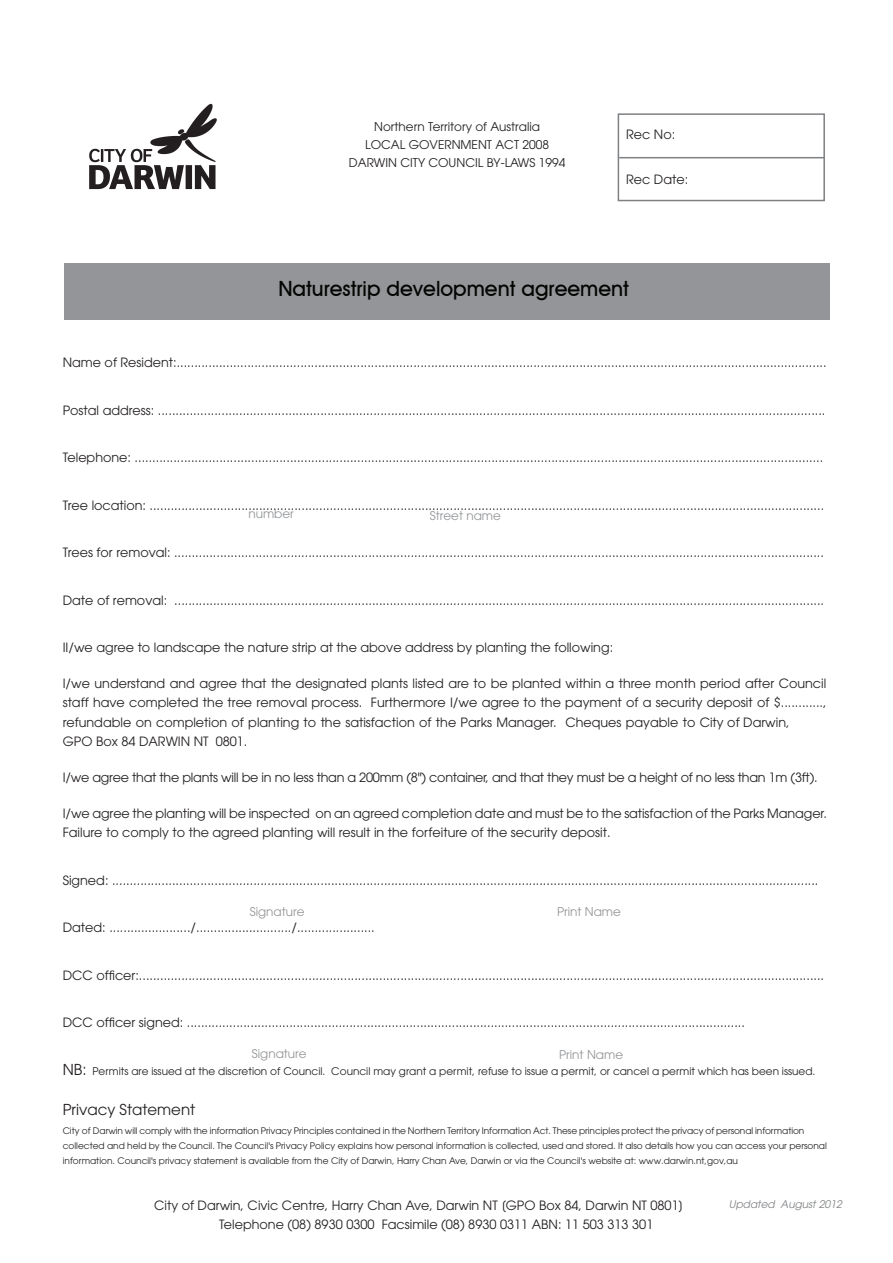
<style>
.page{position:relative;width:893px;height:1263px;background:#fff}
.page>*{position:absolute;margin:0;border:0;box-sizing:border-box;transform-origin:0 0}
.t1{font:500 21px "Avant Garde IT Cby BT";color:#040503}
.t2{font:15px "Avant Garde";color:#231f20}
.t3{font:12.75px/19.5px "Avant Garde";color:#231f20}
.t4{font:12.75px "Avant Garde";letter-spacing:-.02em;color:#231f20}
.t5{font:12px/17.7px "Avant Garde";color:#231f20;text-align:center}
.t6{font:12px "Avant Garde";color:#939598}
.t7{font:10.5px "Avant Garde";color:#231f20}
.t8{font:italic 10.5px "Avant Garde";color:#808285}
.t9{font:9px/15px "Avant Garde";color:#231f20}
.s1{font-size:15px}
</style>
<div class="page">
<div style="left:64px;top:263px;width:765px;height:57px;background:#939598"></div>
<div style="left:618px;top:113px;width:207px;height:88px;border:2px solid #7e8083"></div>
<hr style="left:619px;top:157px;width:205px;height:1px;background:#7e8083">
<img style="left:89px;top:103px;width:128px;height:87px">
<p class="t5" style="left:349px;top:118px;width:218px">Northern Territory of Australia<br>LOCAL GOVERNMENT ACT 2008<br>DARWIN CITY COUNCIL BY-LAWS 1994</p>
<p class="t3" style="left:626px;top:124px;width:51px">Rec No:</p>
<p class="t3" style="left:626px;top:169px;width:64px">Rec Date:</p>
<h1 class="t1" style="left:278px;top:276px;width:352px">Naturestrip development agreement</h1>
<p class="t3" style="left:63px;top:353px;width:765px">Name of Resident:........................................................................................................................................................................................</p>
<p class="t3" style="left:63px;top:400px;width:764px">Postal address: .............................................................................................................................................................................................</p>
<p class="t3" style="left:63px;top:448px;width:762px">Telephone: ...................................................................................................................................................................................................</p>
<p class="t3" style="left:63px;top:495px;width:763px">Tree location: ...............................................................................................................................................................................................</p>
<p class="t3" style="left:63px;top:543px;width:763px">Trees for removal: ........................................................................................................................................................................................</p>
<p class="t3" style="left:63px;top:590px;width:763px">Date of removal: ........................................................................................................................................................................................</p>
<p class="t3" style="left:63px;top:638px;width:552px">II/we agree to landscape the nature strip at the above address by planting the following:</p>
<p class="t3" style="left:63px;top:673px;width:765px">I/we understand and agree that the designated plants listed are to be planted within a three month period after Council staff have completed the tree removal process. Furthermore I/we agree to the payment of a security deposit of $............, refundable on completion of planting to the satisfaction of the Parks Manager. Cheques payable to City of Darwin,<br>GPO Box 84 DARWIN NT 0801.</p>
<p class="t4" style="left:63px;top:770px;width:756px">I/we agree that the plants will be in no less than a 200mm (8") container, and that they must be a height of no less than 1m (3ft).</p>
<p class="t3" style="left:63px;top:803px;width:766px">I/we agree the planting will be inspected on an agreed completion date and must be to the satisfaction of the Parks Manager.<br>Failure to comply to the agreed planting will result in the forfeiture of the security deposit.</p>
<p class="t3" style="left:63px;top:870px;width:757px">Signed: ........................................................................................................................................................................................................</p>
<p class="t3" style="left:63px;top:918px;width:314px">Dated: ......................./.........................../......................</p>
<p class="t3" style="left:63px;top:965px;width:763px">DCC officer:..................................................................................................................................................................................................</p>
<p class="t3" style="left:63px;top:1013px;width:684px">DCC officer signed: ..............................................................................................................................................................</p>
<p class="t7" style="left:63px;top:1065px;width:754px"><span class="s1">NB:</span> Permits are issued at the discretion of Council. Council may grant a permit, refuse to issue a permit, or cancel a permit which has been issued.</p>
<p class="t2" style="left:63px;top:1101px;width:134px">Privacy Statement</p>
<p class="t9" style="left:63px;top:1123px;width:766px">City of Darwin will comply with the information Privacy Principles contained in the Northern Territory Information Act. These principles protect the privacy of personal information collected and held by the Council. The Council's Privacy Policy explains how personal information is collected, used and stored. It also details how you can access your personal information. Council's privacy statement is available from the City of Darwin, Harry Chan Ave, Darwin or via the Council's website at: www.darwin.nt,gov,au</p>
<p class="t3" style="left:154px;top:1195px;width:531px">City of Darwin, Civic Centre, Harry Chan Ave, Darwin NT [GPO Box 84, Darwin NT 0801]</p>
<p class="t8" style="left:729px;top:1197px;width:115px">Updated August 2012</p>
<p class="t3" style="left:219px;top:1215px;width:436px">Telephone (08) 8930 0300 Facsimile (08) 8930 0311 ABN: 11 503 313 301</p>
<p class="t6" style="left:248px;top:507px;width:47px">number</p>
<p class="t6" style="left:430px;top:508px;width:73px">Street name</p>
<p class="t6" style="left:250px;top:904px;width:56px">Signature</p>
<p class="t6" style="left:557px;top:905px;width:65px">Print Name</p>
<p class="t6" style="left:252px;top:1047px;width:56px">Signature</p>
<p class="t6" style="left:559px;top:1047px;width:65px">Print Name</p>
</div>
